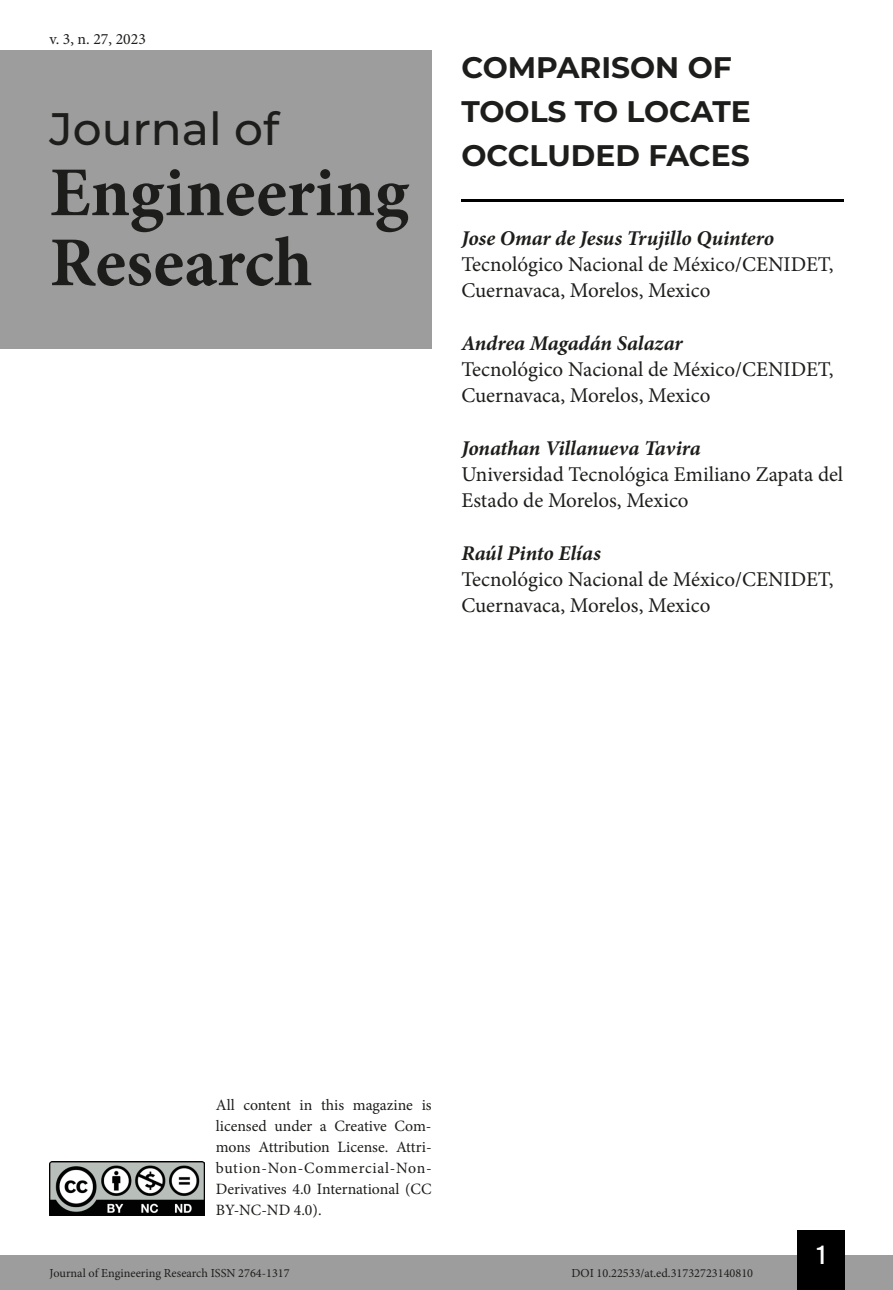
<style>
.page{position:relative;width:893px;height:1290px;background:#fff}
.page>*{position:absolute;margin:0;border:0;box-sizing:border-box;transform-origin:0 0}
.t1{font:700 70px/70px "Minion Pro";color:#1d1d1b}
.t2{font:500 45.5px "Montserrat";color:#1d1d1b}
.t3{font:700 29.75px/43.8px "Montserrat";color:#1d1d1b}
.t4{font:26.25px "Bebas Kai";color:#fff}
.t5{font:21px/26.2px "Minion Pro";color:#1d1d1b}
.t6{font:italic 700 21px "Minion Pro";letter-spacing:-.005em;color:#1d1d1b}
.t7{font:15.75px/21px "Minion Pro";color:#1d1d1b;text-align:justify}
.t8{font:12.25px "Minion Pro";color:#1d1d1b}
</style>
<div class="page">
<div style="left:0;top:1255px;width:893px;height:35px;background:#9d9d9d"></div>
<div style="left:797px;top:1230px;width:48px;height:60px;background:#000"></div>
<img style="left:50px;top:1161px;width:154px;height:54px">
<div style="left:0;top:50px;width:432px;height:298px;background:#9d9d9d"></div>
<hr style="left:461px;top:199px;width:382px;height:3px;background:#000">
<p class="t7" style="left:50px;top:28px;width:98px">v. 3, n. 27, 2023</p>
<h2 class="t2" style="left:50px;top:97px;width:231px">Journal of</h2>
<h1 class="t1" style="left:50px;top:157px;width:361px">Engineering<br>Research</h1>
<h3 class="t3" style="left:461px;top:44px;width:291px">COMPARISON OF<br>TOOLS TO LOCATE<br>OCCLUDED FACES</h3>
<p class="t6" style="left:461px;top:223px;width:314px">Jose Omar de Jesus Trujillo Quintero</p>
<p class="t5" style="left:461px;top:251px;width:374px">Tecnológico Nacional de México/CENIDET,<br>Cuernavaca, Morelos, Mexico</p>
<p class="t6" style="left:461px;top:328px;width:223px">Andrea Magadán Salazar</p>
<p class="t5" style="left:461px;top:356px;width:374px">Tecnológico Nacional de México/CENIDET,<br>Cuernavaca, Morelos, Mexico</p>
<p class="t6" style="left:461px;top:433px;width:241px">Jonathan Villanueva Tavira</p>
<p class="t5" style="left:461px;top:461px;width:383px">Universidad Tecnológica Emiliano Zapata del<br>Estado de Morelos, Mexico</p>
<p class="t6" style="left:461px;top:538px;width:141px">Raúl Pinto Elías</p>
<p class="t5" style="left:461px;top:566px;width:374px">Tecnológico Nacional de México/CENIDET,<br>Cuernavaca, Morelos, Mexico</p>
<p class="t7" style="left:216px;top:1095px;width:217px">All content in this magazine is licensed under a Creative Com&shy;mons Attribution License. Attri&shy;bution-Non-Commercial-Non-Derivatives 4.0 International (CC BY-NC-ND 4.0).</p>
<p class="t4" style="left:817px;top:1241px;width:10px">1</p>
<p class="t8" style="left:50px;top:1265px;width:242px">Journal of Engineering Research ISSN 2764-1317</p>
<p class="t8" style="left:571px;top:1265px;width:183px">DOI 10.22533/at.ed.31732723140810</p>
</div>
